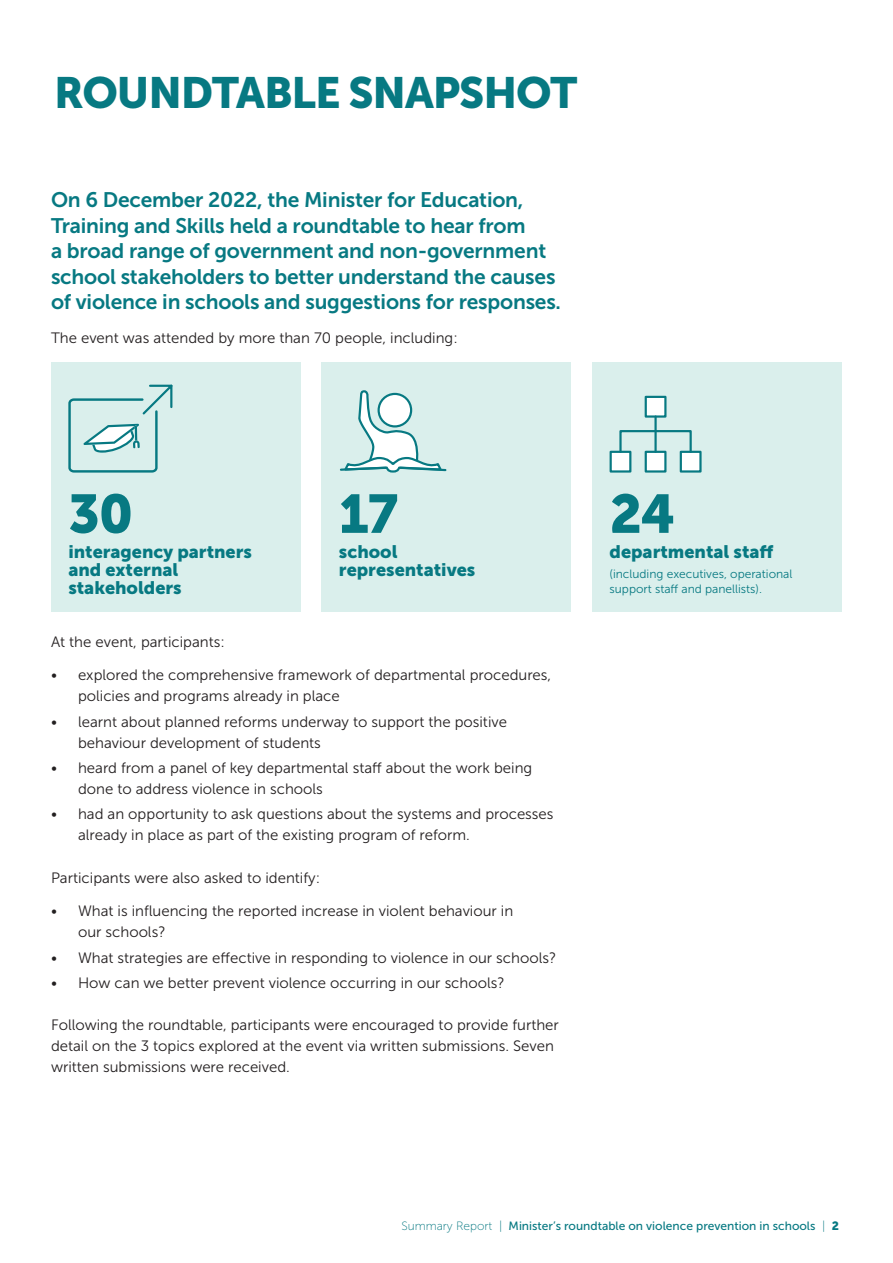
<style>
.page{position:relative;width:893px;height:1263px;background:#fff}
.page>*{position:absolute;margin:0;border:0;box-sizing:border-box;transform-origin:0 0}
.t1{font:54px "Museo Sans 900";color:#077982}
.t2{font:43.5px "Museo Sans 900";letter-spacing:-.025em;color:#077982}
.t3{font:21px/25.5px "Museo Sans 700";letter-spacing:-.01em;color:#077982}
.t4{font:18px/18px "Museo Sans 900";color:#077982}
.t5{font:15px/21px "Museo Sans 300";color:#231f20}
.t6{font:12px "Museo Sans 500";color:#077982}
.t7{font:12px/15px "Museo Sans 300";color:#077982}
.s1{font-family:"Museo Sans 100"}
.s2{font-family:"Museo Sans 900"}
</style>
<div class="page">
<div style="left:51px;top:362px;width:249px;height:250px;background:#daefec"></div>
<div style="left:322px;top:362px;width:249px;height:250px;background:#daefec"></div>
<div style="left:592px;top:362px;width:250px;height:250px;background:#daefec"></div>
<div style="left:645px;top:396px;width:21px;height:22px;background:#fff;border:2px solid #077982"></div>
<div style="left:645px;top:451px;width:21px;height:22px;background:#fff;border:2px solid #077982"></div>
<div style="left:610px;top:451px;width:21px;height:22px;background:#fff;border:2px solid #077982"></div>
<div style="left:680px;top:451px;width:22px;height:22px;background:#fff;border:2px solid #077982"></div>
<hr style="left:654px;top:416px;width:3px;height:15px;background:#077982">
<div style="left:619px;top:430px;width:73px;height:23px;border:2px solid #077982"></div>
<hr style="left:654px;top:431px;width:3px;height:21px;background:#077982">
<svg style="left:68px;top:384px;width:105px;height:89px"></svg>
<svg style="left:340px;top:390px;width:107px;height:83px"></svg>
<div style="left:379px;top:394px;width:32px;height:32px;background:#fff;border-radius:50%"></div>
<div style="left:378px;top:393px;width:34px;height:34px;border:2px solid #077982;border-radius:50%"></div>
<p class="t2" style="left:54px;top:68px;width:525px">ROUNDTABLE SNAPSHOT</p>
<p class="t3" style="left:51px;top:187px;width:511px">On 6 December 2022, the Minister for Education, Training and Skills held a roundtable to hear from<br>a broad range of government and non-government school stakeholders to better understand the causes of violence in schools and suggestions for responses.</p>
<p class="t5" style="left:51px;top:327px;width:408px">The event was attended by more than 70 people, including:</p>
<p class="t1" style="left:68px;top:483px;width:66px">30</p>
<p class="t1" style="left:339px;top:483px;width:61px">17</p>
<p class="t1" style="left:610px;top:483px;width:67px">24</p>
<p class="t4" style="left:68px;top:543px;width:185px">interagency partners and external stakeholders</p>
<p class="t4" style="left:339px;top:543px;width:138px">school representatives</p>
<p class="t4" style="left:610px;top:543px;width:165px">departmental staff</p>
<p class="t7" style="left:610px;top:566px;width:184px">(including executives, operational support staff and panellists).</p>
<p class="t5" style="left:51px;top:631px;width:175px">At the event, participants:</p>
<p class="t5" style="left:78px;top:665px;width:475px;text-indent:-27px">• explored the comprehensive framework of departmental procedures, policies and programs already in place</p>
<p class="t5" style="left:78px;top:711px;width:430px;text-indent:-27px">• learnt about planned reforms underway to support the positive behaviour development of students</p>
<p class="t5" style="left:78px;top:757px;width:456px;text-indent:-27px">• heard from a panel of key departmental staff about the work being done to address violence in schools</p>
<p class="t5" style="left:78px;top:804px;width:477px;text-indent:-27px">• had an opportunity to ask questions about the systems and processes already in place as part of the existing program of reform.</p>
<p class="t5" style="left:51px;top:867px;width:271px">Participants were also asked to identify:</p>
<p class="t5" style="left:78px;top:901px;width:437px;text-indent:-27px">• What is influencing the reported increase in violent behaviour in our schools?</p>
<p class="t5" style="left:51px;top:947px;width:507px">• What strategies are effective in responding to violence in our schools?</p>
<p class="t5" style="left:51px;top:972px;width:455px">• How can we better prevent violence occurring in our schools?</p>
<p class="t5" style="left:51px;top:1014px;width:509px">Following the roundtable, participants were encouraged to provide further detail on the 3 topics explored at the event via written submissions. Seven written submissions were received.</p>
<p class="t6" style="left:401px;top:1219px;width:439px"><span class="s1">Summary Report |</span> Minister’s roundtable on violence prevention in schools <span class="s1">|</span> <span class="s2">2</span></p>
</div>
